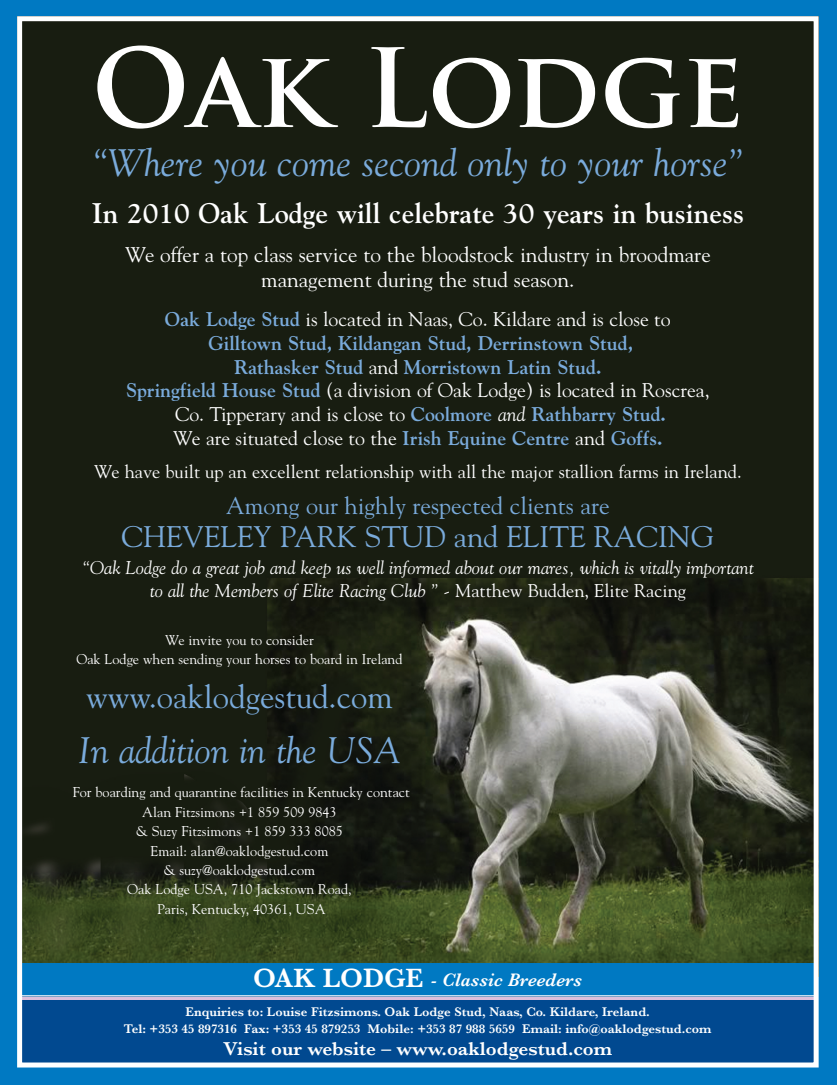
<style>
.page{position:relative;width:837px;height:1085px;background:#fff}
.page>*{position:absolute;margin:0;border:0;box-sizing:border-box;transform-origin:0 0}
.t1{font:700 105.88px "Trajan Pro";color:#fff}
.t2{font:italic 38.12px "Goudy";color:#7aabdb}
.t3{font:italic 36.75px "Goudy";color:#7aabdb}
.t4{font:32.5px "Goudy";color:#7aabdb}
.t5{font:29.62px "Goudy";color:#7aabdb}
.t6{font:700 28.25px "Goudy";color:#fff}
.t7{font:24px "Goudy";color:#7aabdb}
.t8{font:21.12px/25.4px "Goudy";color:#fff;text-align:center}
.t9{font:700 19.75px/23.8px "Goudy";color:#7aabdb;text-align:center}
.t10{font:600 19.38px "Baskerville";color:#fff}
.t11{font:italic 600 18.75px "Baskerville";color:#fff}
.t12{font:italic 18.38px/23.1px "Goudy";color:#fff;text-align:center}
.t13{font:18.38px "Goudy";color:#fff}
.t14{font:14.12px/19.4px "Goudy";color:#fff;text-align:center}
.t15{font:600 13px/16.8px "Baskerville";color:#fff;text-align:center}
.s1{font-weight:400;color:#fff}
.s2{font-weight:400;font-style:italic;color:#fff}
.s3{font-style:normal}
.s4{font-style:normal;font-size:27.5px}
</style>
<div class="page">
<div style="left:0;top:0;width:836px;height:1084px;background:#0079c2"></div>
<img style="left:23px;top:22px;width:789px;height:940px">
<div style="left:19px;top:981px;width:796px;height:83px;background:#014990"></div>
<div style="left:19px;top:962px;width:796px;height:33px;background:#0079c2"></div>
<hr style="left:19px;top:995px;width:796px;height:1px;background:#fff">
<hr style="left:19px;top:997px;width:796px;height:3px;background:#dbbfdb">
<div style="left:17px;top:16px;width:801px;height:1051px;border:5px solid #fff"></div>
<h1 class="t1" style="left:91px;top:28px;width:653px">Oak Lodge</h1>
<h2 class="t2" style="left:91px;top:147px;width:654px">“Where you come second only to your horse”</h2>
<h3 class="t6" style="left:92px;top:202px;width:653px">In 2010 Oak Lodge will celebrate 30 years in business</h3>
<p class="t8" style="left:125px;top:243px;width:587px">We offer a top class service to the bloodstock industry in broodmare management during the stud season.</p>
<p class="t9" style="left:126px;top:309px;width:585px">Oak Lodge Stud <span class="s1">is located in Naas, Co. Kildare and is close to </span>Gilltown Stud, Kildangan Stud, Derrinstown Stud,<br>Rathasker Stud <span class="s1">and</span> Morristown Latin Stud.<br>Springfield House Stud <span class="s1">(a division of Oak Lodge) is located in Roscrea, Co. Tipperary and is close to</span> Coolmore <span class="s2">and</span> Rathbarry Stud.<br><span class="s1">We are situated close to the</span> Irish Equine Centre <span class="s1">and</span> Goffs.</p>
<p class="t13" style="left:94px;top:464px;width:648px">We have built up an excellent relationship with all the major stallion farms in Ireland.</p>
<p class="t7" style="left:226px;top:496px;width:385px">Among our highly respected clients are</p>
<h3 class="t5" style="left:122px;top:525px;width:593px">CHEVELEY PARK STUD and ELITE RACING</h3>
<p class="t12" style="left:82px;top:557px;width:673px">“Oak Lodge do a great job and keep us well informed about our mares, which is vitally important to all the Members of Elite Racing Club ” - <span class="s3">Matthew Budden, Elite Racing</span></p>
<p class="t14" style="left:76px;top:631px;width:327px">We invite you to consider<br>Oak Lodge when sending your horses to board in Ireland</p>
<h3 class="t4" style="left:86px;top:684px;width:308px">www.oaklodgestud.com</h3>
<h3 class="t3" style="left:78px;top:735px;width:323px">In addition in the USA</h3>
<p class="t14" style="left:73px;top:783px;width:338px">For boarding and quarantine facilities in Kentucky contact Alan Fitzsimons +1 859 509 9843<br>&amp; Suzy Fitzsimons +1 859 333 8085<br>Email: alan@oaklodgestud.com<br>&amp; suzy@oaklodgestud.com<br>Oak Lodge USA, 710 Jackstown Road,<br>Paris, Kentucky, 40361, USA</p>
<p class="t11" style="left:253px;top:973px;width:330px"><span class="s4">OAK LODGE</span> - Classic Breeders</p>
<p class="t15" style="left:124px;top:1004px;width:589px">Enquiries to: Louise Fitzsimons. Oak Lodge Stud, Naas, Co. Kildare, Ireland.<br>Tel: +353 45 897316 Fax: +353 45 879253 Mobile: +353 87 988 5659 Email: info@oaklodgestud.com</p>
<p class="t10" style="left:223px;top:1041px;width:390px">Visit our website – www.oaklodgestud.com</p>
</div>
